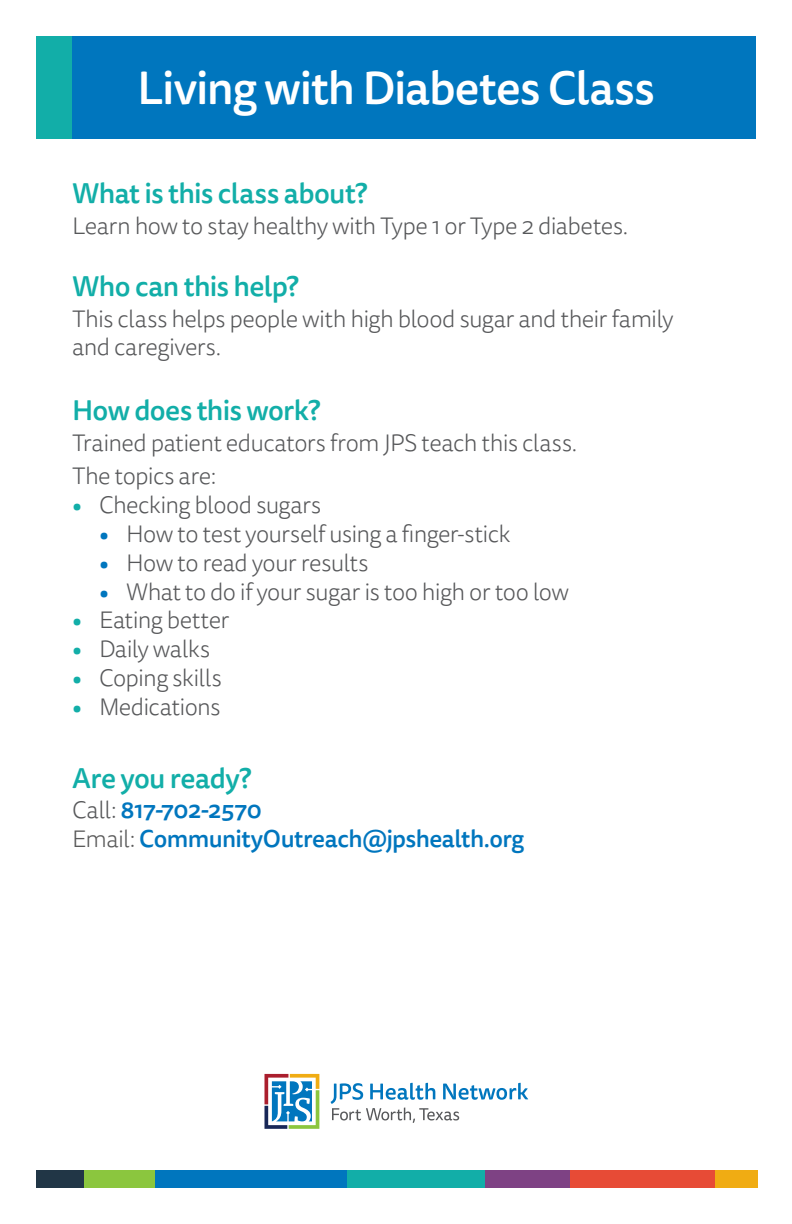
<style>
.page{position:relative;width:792px;height:1224px;background:#fff}
.page>*{position:absolute;margin:0;border:0;box-sizing:border-box;transform-origin:0 0}
.t1{font:500 46px "Tisa Sans OT";letter-spacing:-.025em;color:#fff}
.t2{font:500 28px "Tisa Sans OT";letter-spacing:-.025em;color:#12aea8}
.t3{font:300 24px "Tisa Sans OT";letter-spacing:-.025em;color:#57585a}
.t4{font:500 24px "Tisa Sans OT";letter-spacing:-.02em;color:#0076be}
.s1{font-weight:500;color:#12aea8}
.s2{font-weight:500;color:#0076be}
.s3{font-weight:300;color:#57585a}
.s4{font-weight:300;color:#5a5a5a}
</style>
<div class="page">
<div style="left:36px;top:36px;width:90px;height:102px;background:#12aea8"></div>
<div style="left:72px;top:36px;width:684px;height:102px;background:#0076be"></div>
<svg style="left:264px;top:1073px;width:56px;height:56px"></svg>
<svg style="left:331px;top:1083px;width:197px;height:40px"></svg>
<div style="left:36px;top:1170px;width:48px;height:18px;background:#213646"></div>
<div style="left:155px;top:1170px;width:192px;height:18px;background:#0076be"></div>
<div style="left:347px;top:1170px;width:138px;height:18px;background:#12aea8"></div>
<div style="left:485px;top:1170px;width:86px;height:18px;background:#7e4284"></div>
<div style="left:570px;top:1170px;width:145px;height:18px;background:#e74b36"></div>
<div style="left:715px;top:1170px;width:42px;height:18px;background:#f0ac13"></div>
<div style="left:84px;top:1170px;width:71px;height:18px;background:#8bc63e"></div>
<p class="t1" style="left:137px;top:59px;width:519px">Living with Diabetes Class</p>
<p class="t2" style="left:72px;top:176px;width:297px">What is this class about?</p>
<p class="t3" style="left:72px;top:211px;width:558px">Learn how to stay healthy with Type 1 or Type 2 diabetes.</p>
<p class="t2" style="left:72px;top:269px;width:228px">Who can this help?</p>
<p class="t3" style="left:72px;top:304px;width:603px">This class helps people with high blood sugar and their family</p>
<p class="t3" style="left:72px;top:333px;width:151px">and caregivers.</p>
<p class="t2" style="left:72px;top:393px;width:250px">How does this work?</p>
<p class="t3" style="left:72px;top:429px;width:507px">Trained patient educators from JPS teach this class.</p>
<p class="t3" style="left:72px;top:462px;width:146px">The topics are:</p>
<p class="t3" style="left:72px;top:491px;width:251px"><span class="s1">•</span> Checking blood sugars</p>
<p class="t3" style="left:99px;top:520px;width:413px"><span class="s2">•</span> How to test yourself using a finger-stick</p>
<p class="t3" style="left:99px;top:548px;width:271px"><span class="s2">•</span> How to read your results</p>
<p class="t3" style="left:99px;top:577px;width:472px"><span class="s2">•</span> What to do if your sugar is too high or too low</p>
<p class="t3" style="left:72px;top:606px;width:159px"><span class="s1">•</span> Eating better</p>
<p class="t3" style="left:72px;top:635px;width:140px"><span class="s1">•</span> Daily walks</p>
<p class="t3" style="left:72px;top:664px;width:151px"><span class="s1">•</span> Coping skills</p>
<p class="t3" style="left:72px;top:692px;width:150px"><span class="s1">•</span> Medications</p>
<p class="t2" style="left:72px;top:761px;width:181px">Are you ready?</p>
<p class="t4" style="left:72px;top:795px;width:191px"><span class="s3">Call:</span> 817-702-2570</p>
<p class="t4" style="left:72px;top:824px;width:454px"><span class="s4">Email:</span> CommunityOutreach@jpshealth.org</p>
</div>
